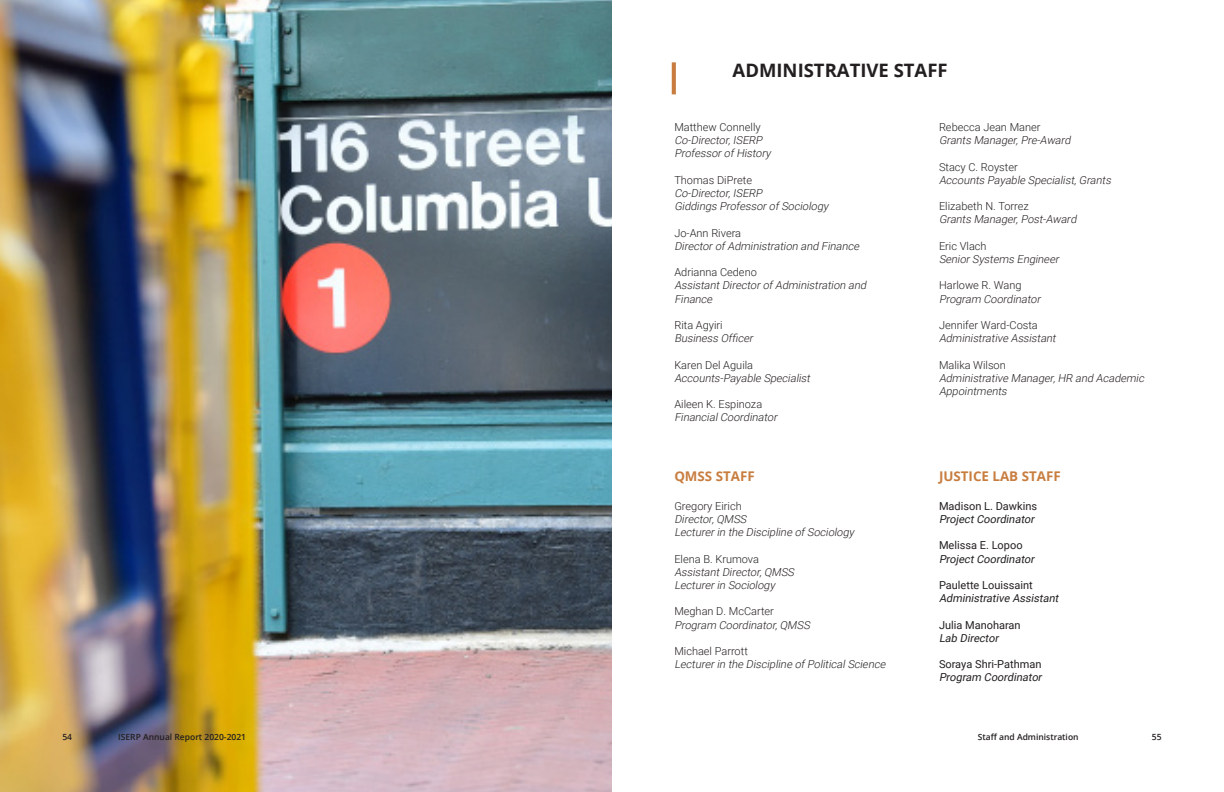
<style>
.page{position:relative;width:1224px;height:792px;background:#fff}
.page>*{position:absolute;margin:0;border:0;box-sizing:border-box;transform-origin:0 0}
.Page_Header_-_Black{font:700 18.5px "Open Sans";color:#231f20}
.Blue_Text_-_Align_Ce{font:700 13.4px "Open Sans";color:#c87d3f}
.Page_Section_Title{font:italic 300 11px/13.2px "Roboto";color:#231f20}
.Page_Section_Title-2{font:300 11px "Roboto";color:#231f20}
.Page_Section_Title-3{font:italic 11px "Roboto";color:#231f20}
.Page_Section_Title-4{font:11px "Roboto";color:#231f20}
.t1{font:600 8.5px "Open Sans";color:#231f20}
</style>
<div class="page">
<img style="left:0;top:0;width:612px;height:792px">
<svg style="left:672px;top:62px;width:4px;height:32px"></svg>
<p class="Page_Header_-_Black" style="left:733px;top:57px;width:217px">ADMINISTRATIVE STAFF</p>
<p class="Page_Section_Title-2" style="left:674px;top:119px;width:88px">Matthew Connelly</p>
<p class="Page_Section_Title" style="left:674px;top:133px;width:92px">Co-Director,ISERP</p>
<p class="Page_Section_Title" style="left:674px;top:147px;width:100px">ProfessorofHistory</p>
<p class="Page_Section_Title-2" style="left:674px;top:172px;width:79px">Thomas DiPrete</p>
<p class="Page_Section_Title" style="left:674px;top:186px;width:92px">Co-Director,ISERP</p>
<p class="Page_Section_Title" style="left:674px;top:199px;width:158px">Giddings ProfessorofSociology</p>
<p class="Page_Section_Title-2" style="left:674px;top:225px;width:68px">Jo-Ann Rivera</p>
<p class="Page_Section_Title" style="left:674px;top:239px;width:189px">DirectorofAdministration and Finance</p>
<p class="Page_Section_Title-2" style="left:674px;top:265px;width:84px">Adrianna Cedeno</p>
<p class="Page_Section_Title" style="left:674px;top:279px;width:196px">AssistantDirectorofAdministration and<br>Finance</p>
<p class="Page_Section_Title-2" style="left:674px;top:317px;width:50px">Rita Agyiri</p>
<p class="Page_Section_Title" style="left:674px;top:331px;width:82px">Business Officer</p>
<p class="Page_Section_Title-2" style="left:674px;top:357px;width:80px">Karen Del Aguila</p>
<p class="Page_Section_Title" style="left:674px;top:371px;width:140px">Accounts-Payable Specialist</p>
<p class="Page_Section_Title-2" style="left:674px;top:397px;width:89px">Aileen K. Espinoza</p>
<p class="Page_Section_Title" style="left:674px;top:411px;width:107px">FinancialCoordinator</p>
<p class="Page_Section_Title-2" style="left:939px;top:119px;width:103px">Rebecca Jean Maner</p>
<p class="Page_Section_Title" style="left:939px;top:133px;width:136px">Grants Manager,Pre-Award</p>
<p class="Page_Section_Title-2" style="left:939px;top:159px;width:80px">Stacy C. Royster</p>
<p class="Page_Section_Title" style="left:939px;top:173px;width:176px">Accounts Payable Specialist,Grants</p>
<p class="Page_Section_Title-2" style="left:939px;top:199px;width:91px">Elizabeth N. Torrez</p>
<p class="Page_Section_Title" style="left:939px;top:213px;width:142px">Grants Manager,Post-Award</p>
<p class="Page_Section_Title-2" style="left:939px;top:238px;width:49px">Eric Vlach</p>
<p class="Page_Section_Title" style="left:939px;top:252px;width:124px">SeniorSystems Engineer</p>
<p class="Page_Section_Title-2" style="left:939px;top:278px;width:84px">Harlowe R. Wang</p>
<p class="Page_Section_Title" style="left:939px;top:292px;width:105px">Program Coordinator</p>
<p class="Page_Section_Title-2" style="left:939px;top:317px;width:100px">Jennifer Ward-Costa</p>
<p class="Page_Section_Title" style="left:939px;top:331px;width:121px">Administrative Assistant</p>
<p class="Page_Section_Title-2" style="left:939px;top:357px;width:68px">Malika Wilson</p>
<p class="Page_Section_Title" style="left:939px;top:371px;width:209px">Administrative Manager,HR and Academic<br>Appointments</p>
<p class="Blue_Text_-_Align_Ce" style="left:674px;top:467px;width:82px">QMSS STAFF</p>
<p class="Blue_Text_-_Align_Ce" style="left:939px;top:467px;width:123px">JUSTICE LAB STAFF</p>
<p class="Page_Section_Title-2" style="left:674px;top:498px;width:69px">Gregory Eirich</p>
<p class="Page_Section_Title" style="left:674px;top:512px;width:76px">Director,QMSS</p>
<p class="Page_Section_Title" style="left:674px;top:525px;width:184px">Lecturerin the Discipline ofSociology</p>
<p class="Page_Section_Title-2" style="left:674px;top:551px;width:86px">Elena B. Krumova</p>
<p class="Page_Section_Title" style="left:674px;top:565px;width:124px">AssistantDirector,QMSS</p>
<p class="Page_Section_Title" style="left:674px;top:578px;width:105px">Lecturerin Sociology</p>
<p class="Page_Section_Title-2" style="left:674px;top:604px;width:101px">Meghan D. McCarter</p>
<p class="Page_Section_Title" style="left:674px;top:618px;width:140px">Program Coordinator,QMSS</p>
<p class="Page_Section_Title-2" style="left:674px;top:643px;width:75px">Michael Parrott</p>
<p class="Page_Section_Title" style="left:674px;top:657px;width:215px">Lecturerin the Discipline ofPoliticalScience</p>
<p class="Page_Section_Title-4" style="left:939px;top:498px;width:100px">Madison L. Dawkins</p>
<p class="Page_Section_Title-3" style="left:939px;top:511px;width:99px">ProjectCoordinator</p>
<p class="Page_Section_Title-4" style="left:939px;top:538px;width:85px">Melissa E. Lopoo</p>
<p class="Page_Section_Title-3" style="left:939px;top:551px;width:99px">ProjectCoordinator</p>
<p class="Page_Section_Title-4" style="left:939px;top:577px;width:95px">Paulette Louissaint</p>
<p class="Page_Section_Title-3" style="left:939px;top:591px;width:124px">Administrative Assistant</p>
<p class="Page_Section_Title-4" style="left:939px;top:617px;width:83px">Julia Manoharan</p>
<p class="Page_Section_Title-3" style="left:939px;top:630px;width:64px">Lab Director</p>
<p class="Page_Section_Title-4" style="left:939px;top:657px;width:104px">Soraya Shri-Pathman</p>
<p class="Page_Section_Title-3" style="left:939px;top:670px;width:107px">Program Coordinator</p>
<p class="t1" style="left:62px;top:731px;width:11px">54</p>
<p class="t1" style="left:118px;top:731px;width:129px">ISERP Annual Report 2020-2021</p>
<p class="t1" style="left:978px;top:731px;width:102px">Staff and Administration</p>
<p class="t1" style="left:1152px;top:731px;width:11px">55</p>
</div>
